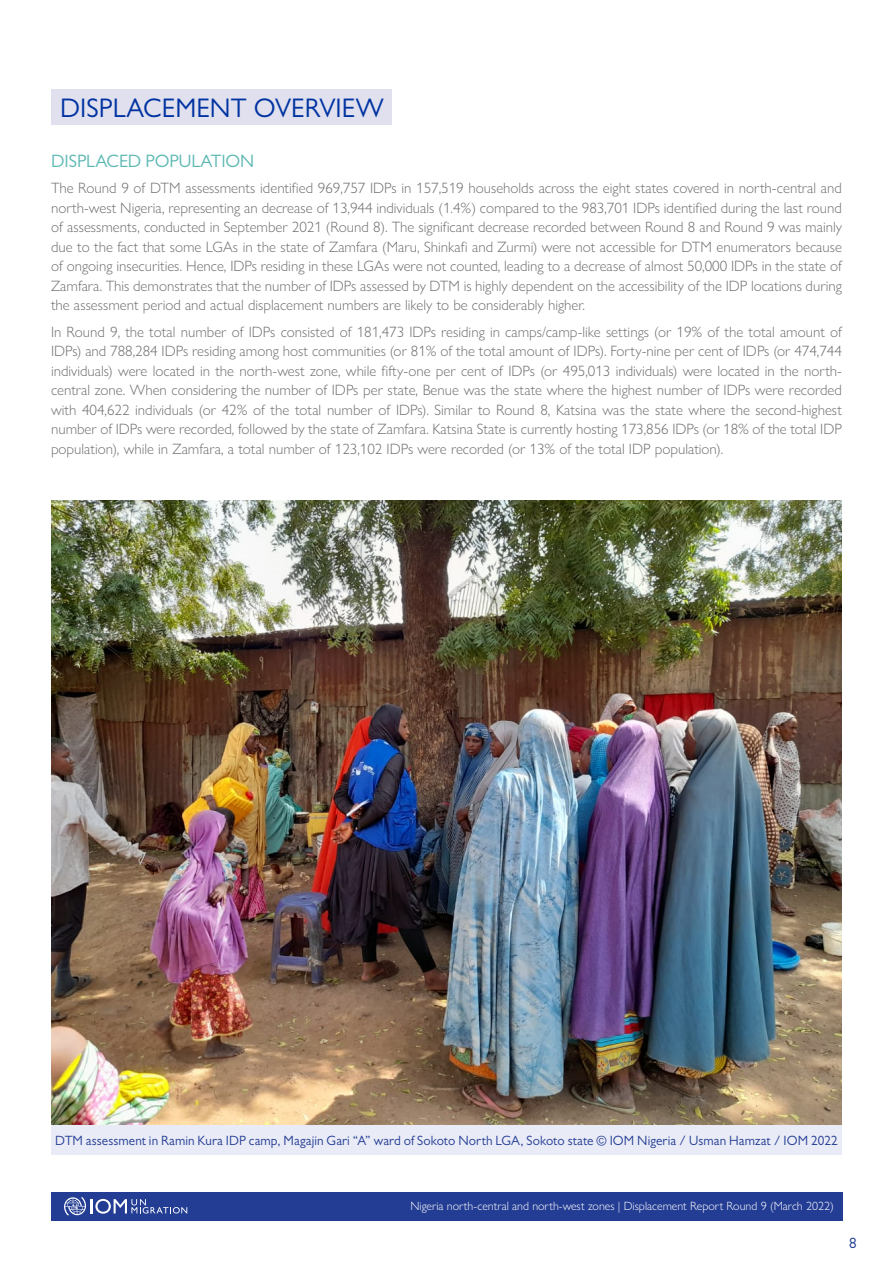
<style>
.page{position:relative;width:893px;height:1263px;background:#fff}
.page>*{position:absolute;margin:0;border:0;box-sizing:border-box;transform-origin:0 0}
.t1{font:27px "Gill Sans Nova";color:#0033a1}
.t2{font:18px "Gill Sans MT Pro";letter-spacing:-.005em;color:#5cb8b2}
.t3{font:300 15px/19.5px "Gill Sans Nova";color:#6d6e71;text-align:justify}
.t4{font:15px "Gill Sans Nova";color:#233d94}
.t5{font:13.5px "Gill Sans MT Pro";letter-spacing:.005em;color:#233d94}
.t6{font:300 12px "Gill Sans Nova";color:#fff}
</style>
<div class="page">
<div style="left:51px;top:1191px;width:791px;height:29px;background:#233d94"></div>
<svg style="left:64px;top:1197px;width:123px;height:18px"></svg>
<img style="left:51px;top:500px;width:791px;height:625px">
<div style="left:51px;top:1125px;width:791px;height:30px;background:#e9ebf6"></div>
<div style="left:52px;top:89px;width:340px;height:36px;background:#e0e0ef"></div>
<h1 class="t1" style="left:60px;top:92px;width:325px">DISPLACEMENT OVERVIEW</h1>
<p class="t2" style="left:51px;top:150px;width:205px">DISPLACED POPULATION</p>
<p class="t3" style="left:51px;top:178px;width:792px">The Round 9 of DTM assessments identified 969,757 IDPs in 157,519 households across the eight states covered in north-central and north-west Nigeria, representing an decrease of 13,944 individuals (1.4%) compared to the 983,701 IDPs identified during the last round of assessments, conducted in September 2021 (Round 8). The significant decrease recorded between Round 8 and Round 9 was mainly due to the fact that some LGAs in the state of Zamfara (Maru, Shinkafi and Zurmi) were not accessible for DTM enumerators because of ongoing insecurities. Hence, IDPs residing in these LGAs were not counted, leading to a decrease of almost 50,000 IDPs in the state of Zamfara. This demonstrates that the number of IDPs assessed by DTM is highly dependent on the accessibility of the IDP locations during the assessment period and actual displacement numbers are likely to be considerably higher.</p>
<p class="t3" style="left:51px;top:322px;width:792px">In Round 9, the total number of IDPs consisted of 181,473 IDPs residing in camps/camp-like settings (or 19% of the total amount of IDPs) and 788,284 IDPs residing among host communities (or 81% of the total amount of IDPs). Forty-nine per cent of IDPs (or 474,744 individuals) were located in the north-west zone, while fifty-one per cent of IDPs (or 495,013 individuals) were located in the north&shy;central zone. When considering the number of IDPs per state, Benue was the state where the highest number of IDPs were recorded with 404,622 individuals (or 42% of the total number of IDPs). Similar to Round 8, Katsina was the state where the second-highest number of IDPs were recorded, followed by the state of Zamfara. Katsina State is currently hosting 173,856 IDPs (or 18% of the total IDP population), while in Zamfara, a total number of 123,102 IDPs were recorded (or 13% of the total IDP population).</p>
<p class="t5" style="left:55px;top:1132px;width:784px">DTM assessment in Ramin Kura IDP camp, Magajin Gari “A” ward of Sokoto North LGA, Sokoto state © IOM Nigeria / Usman Hamzat / IOM 2022</p>
<p class="t6" style="left:410px;top:1199px;width:425px">Nigeria north-central and north-west zones | Displacement Report Round 9 (March 2022)</p>
<p class="t4" style="left:849px;top:1233px;width:9px">8</p>
</div>
